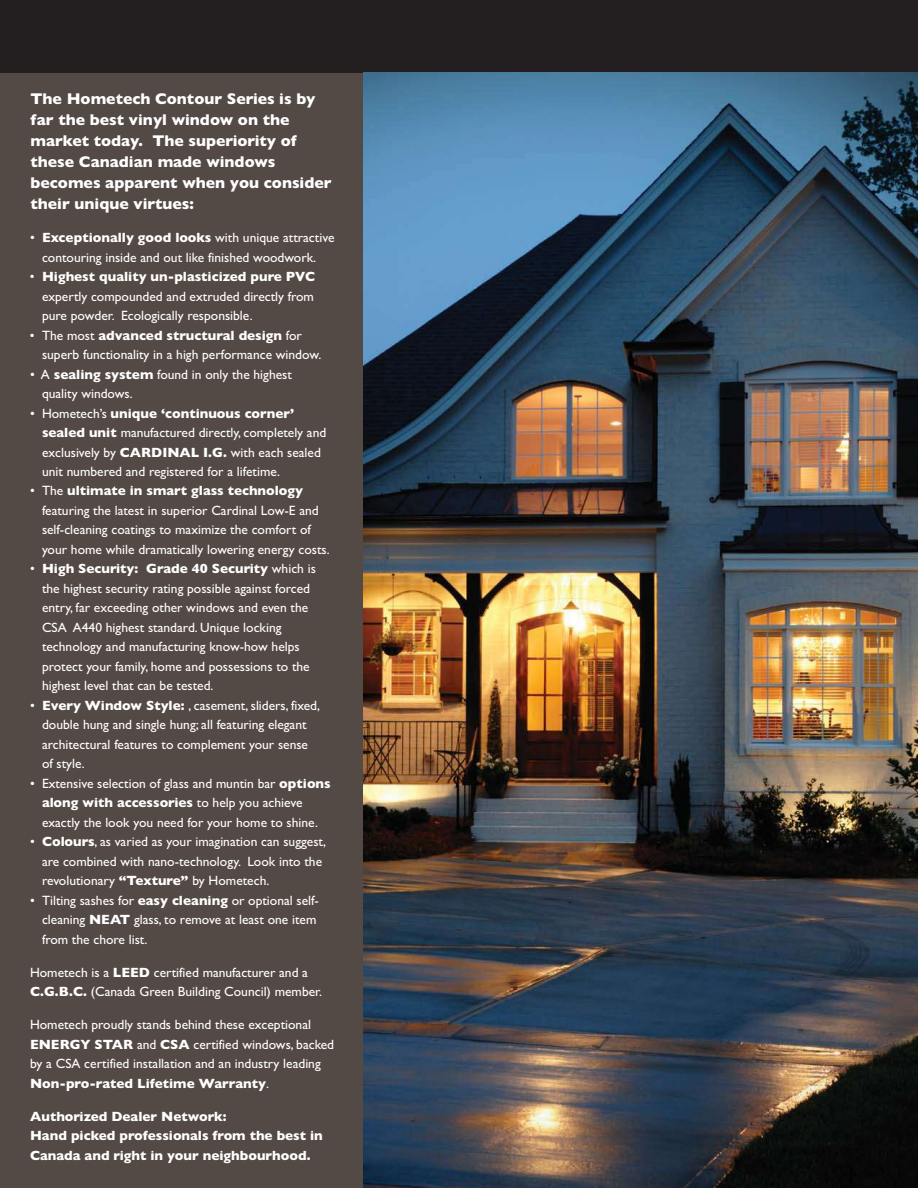
<style>
.page{position:relative;width:918px;height:1188px;background:#fff}
.page>*{position:absolute;margin:0;border:0;box-sizing:border-box;transform-origin:0 0}
.t1{font:700 15.75px/21px "Gill Sans";color:#fff}
.t2{font:13.5px/19.5px "Gill Sans";color:#fff}
.t3{font:700 13.5px/19.5px "Gill Sans";color:#fff}
.s1{font-weight:700}
</style>
<div class="page">
<div style="left:0;top:73px;width:363px;height:1115px;background:#544a45"></div>
<div style="left:0;top:0;width:918px;height:73px;background:#231f20"></div>
<img style="left:363px;top:73px;width:555px;height:1115px">
<p class="t1" style="left:30px;top:90px;width:303px">The Hometech Contour Series is by far the best vinyl window on the market today. The superiority of these Canadian made windows becomes apparent when you consider their unique virtues:</p>
<p class="t2" style="left:30px;top:229px;width:306px;text-align:center">• <span class="s1">Exceptionally good looks</span> with unique attractive contouring inside and out like finished woodwork.</p>
<p class="t2" style="left:42px;top:268px;width:275px;text-align:justify;text-indent:-12px">• <span class="s1">Highest quality un-plasticized pure PVC </span>expertly compounded and extruded directly from pure powder. Ecologically responsible.</p>
<p class="t2" style="left:42px;top:327px;width:281px;text-indent:-12px">• The most <span class="s1">advanced structural design</span> for superb functionality in a high performance window.</p>
<p class="t2" style="left:42px;top:366px;width:251px;text-indent:-12px">• A <span class="s1">sealing system</span> found in only the highest quality windows.</p>
<p class="t2" style="left:42px;top:405px;width:286px;text-indent:-12px">• Hometech’s <span class="s1">unique ‘continuous corner’ sealed unit</span> manufactured directly, completely and exclusively by <span class="s1">CARDINAL I.G.</span> with each sealed unit numbered and registered for a lifetime.</p>
<p class="t2" style="left:42px;top:483px;width:289px;text-indent:-12px">• The <span class="s1">ultimate in smart glass technology </span>featuring the latest in superior Cardinal Low-E and self-cleaning coatings to maximize the comfort of your home while dramatically lowering energy costs.</p>
<p class="t2" style="left:42px;top:561px;width:275px;text-indent:-12px">• <span class="s1">High Security: Grade 40 Security</span> which is the highest security rating possible against forced entry, far exceeding other windows and even the CSA A440 highest standard. Unique locking technology and manufacturing know-how helps protect your family, home and possessions to the highest level that can be tested.</p>
<p class="t2" style="left:42px;top:697px;width:280px;text-indent:-12px">• <span class="s1">Every Window Style:</span> , casement, sliders, fixed, double hung and single hung; all featuring elegant architectural features to complement your sense of style.</p>
<p class="t2" style="left:42px;top:775px;width:290px;text-indent:-12px">• Extensive selection of glass and muntin bar <span class="s1">options along with accessories</span> to help you achieve exactly the look you need for your home to shine.</p>
<p class="t2" style="left:42px;top:834px;width:286px;text-indent:-12px">• <span class="s1">Colours</span>, as varied as your imagination can suggest, are combined with nano-technology. Look into the revolutionary <span class="s1">“Texture”</span> by Hometech.</p>
<p class="t2" style="left:42px;top:892px;width:278px;text-indent:-12px">• Tilting sashes for <span class="s1">easy cleaning</span> or optional self&shy;cleaning <span class="s1">NEAT</span> glass, to remove at least one item from the chore list.</p>
<p class="t2" style="left:30px;top:964px;width:294px">Hometech is a <span class="s1">LEED</span> certified manufacturer and a<br><span class="s1">C.G.B.C.</span> (Canada Green Building Council) member.</p>
<p class="t2" style="left:30px;top:1017px;width:306px">Hometech proudly stands behind these exceptional <span class="s1">ENERGY STAR</span> and <span class="s1">CSA</span> certified windows, backed by a CSA certified installation and an industry leading <span class="s1">Non-pro-rated Lifetime Warranty</span>.</p>
<p class="t3" style="left:30px;top:1108px;width:294px">Authorized Dealer Network:<br>Hand picked professionals from the best in<br>Canada and right in your neighbourhood.</p>
</div>
